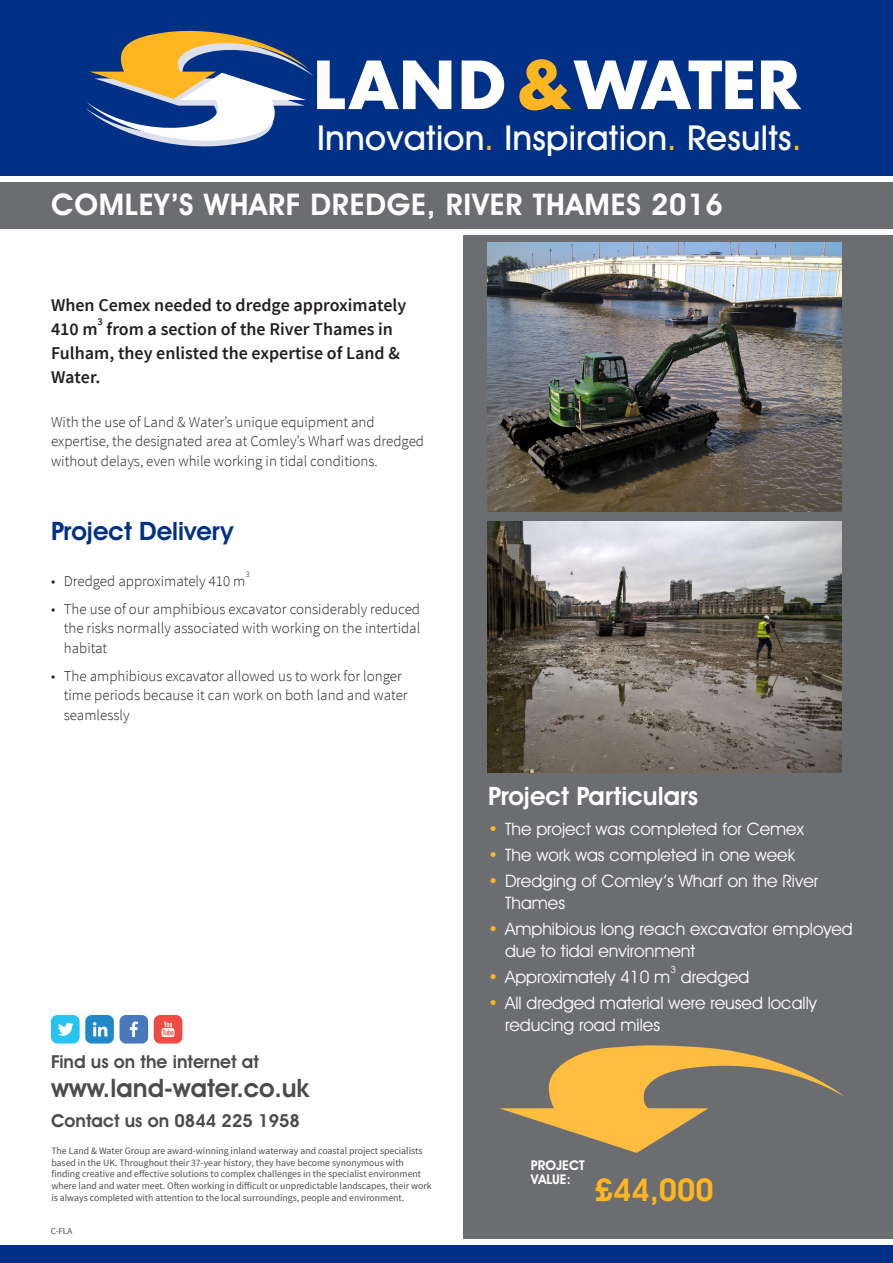
<style>
.page{position:relative;width:893px;height:1263px;background:#fff}
.page>*{position:absolute;margin:0;border:0;box-sizing:border-box;transform-origin:0 0}
.t1{font:500 34.5px "Avant Garde IT Cby BT";letter-spacing:.005em;color:#fff}
.t2{font:600 31.5px "Avant Garde IT Cby BT";color:#ffb620}
.t3{font:600 30px "Avant Garde IT Cby BT";letter-spacing:.025em;color:#fff}
.t4{font:600 25.5px "Avant Garde IT Cby BT";color:#4b4c4d}
.t5{font:600 25.5px "Avant Garde IT Cby BT";color:#fff}
.t6{font:600 25.5px "Avant Garde IT Cby BT";color:#003186}
.t7{font:600 18px/24px "Source Sans Pro";color:#231f20}
.t8{font:600 18px "Avant Garde IT Cby BT";color:#4b4c4d}
.t9{font:17.25px/21.8px "Avant Garde IT Cby BT";color:#fff}
.t10{font:300 15px/19.5px "Source Sans Pro";color:#231f20}
.t11{font:600 13.5px/13.5px "Avant Garde IT Cby BT";color:#fff}
.t12{font:600 10.5px "Source Sans Pro";color:#231f20}
.t13{font:10.05px "Avant Garde IT Cby BT";color:#fff}
.t14{font:9.75px/11.7px "Source Sans Pro";color:#4b4c4d}
.t15{font:9px "Source Sans Pro";color:#4b4c4d}
.t16{font:300 8.7px "Source Sans Pro";color:#231f20}
.s1{color:#ffb620}
</style>
<div class="page">
<div style="left:464px;top:235px;width:429px;height:1003px;background:#6c6d70"></div>
<div style="left:0;top:0;width:893px;height:176px;background:#003186"></div>
<div style="left:0;top:182px;width:893px;height:47px;background:#6c6d70"></div>
<div style="left:0;top:1245px;width:893px;height:18px;background:#003186"></div>
<svg style="left:462px;top:61px;width:42px;height:48px"></svg>
<svg style="left:519px;top:59px;width:234px;height:51px"></svg>
<svg style="left:761px;top:61px;width:40px;height:48px"></svg>
<svg style="left:86px;top:31px;width:365px;height:116px"></svg>
<svg style="left:499px;top:1045px;width:345px;height:108px"></svg>
<div style="left:120px;top:1015px;width:28px;height:28px;background:#4a78bd;border-radius:6px"></div>
<svg style="left:130px;top:1021px;width:8px;height:16px"></svg>
<div style="left:51px;top:1015px;width:29px;height:28px;background:#27c3f3;border-radius:6px"></div>
<svg style="left:58px;top:1023px;width:16px;height:13px"></svg>
<div style="left:154px;top:1015px;width:28px;height:28px;background:#ef4b44;border-radius:6px"></div>
<svg style="left:162px;top:1021px;width:13px;height:16px"></svg>
<div style="left:85px;top:1015px;width:29px;height:28px;background:#2088c9;border-radius:6px"></div>
<svg style="left:93px;top:1022px;width:14px;height:14px"></svg>
<img style="left:488px;top:243px;width:354px;height:269px">
<img style="left:488px;top:522px;width:354px;height:251px">
<h1 class="t1" style="left:317px;top:117px;width:486px">Innovation<span class="s1">.</span> Inspiration<span class="s1">.</span> Results<span class="s1">.</span></h1>
<h3 class="t3" style="left:51px;top:186px;width:673px">COMLEY’S WHARF DREDGE, RIVER THAMES 2016</h3>
<h3 class="t7" style="left:51px;top:294px;width:357px">When Cemex needed to dredge approximately<br>410 m</h3>
<p class="t12" style="left:98px;top:315px;width:7px">3</p>
<h3 class="t7" style="left:51px;top:318px;width:350px;text-indent:56px">from a section of the River Thames in<br>Fulham, they enlisted the expertise of Land &amp;<br>Water.</h3>
<h3 class="t10" style="left:51px;top:412px;width:375px">With the use of Land &amp; Water’s unique equipment and expertise, the designated area at Comley’s Wharf was dredged without delays, even while working in tidal conditions.</h3>
<h3 class="t6" style="left:51px;top:516px;width:184px">Project Delivery</h3>
<h3 class="t10" style="left:51px;top:571px;width:196px">• Dredged approximately 410 m</h3>
<p class="t16" style="left:245px;top:569px;width:6px">3</p>
<h3 class="t10" style="left:64px;top:599px;width:358px;text-align:justify;text-indent:-13px">• The use of our amphibious excavator considerably reduced the risks normally associated with working on the intertidal habitat</h3>
<h3 class="t10" style="left:64px;top:666px;width:345px;text-indent:-13px">• The amphibious excavator allowed us to work for longer time periods because it can work on both land and water seamlessly</h3>
<h3 class="t8" style="left:51px;top:1051px;width:209px">Find us on the internet at</h3>
<h3 class="t4" style="left:51px;top:1072px;width:260px">www.land-water.co.uk</h3>
<h3 class="t8" style="left:51px;top:1110px;width:251px">Contact us on 0844 225 1958</h3>
<p class="t14" style="left:51px;top:1145px;width:382px">The Land &amp; Water Group are award-winning inland waterway and coastal project specialists based in the UK. Throughout their 37-year history, they have become synonymous with finding creative and effective solutions to complex challenges in the specialist environment where land and water meet. Often working in difficult or unpredictable landscapes, their work is always completed with attention to the local surroundings, people and environment.</p>
<p class="t15" style="left:51px;top:1225px;width:23px">C-FLA</p>
<h3 class="t5" style="left:488px;top:781px;width:212px">Project Particulars</h3>
<h3 class="t9" style="left:488px;top:818px;width:317px"><span class="s1">•</span> The project was completed for Cemex</h3>
<h3 class="t9" style="left:488px;top:844px;width:308px"><span class="s1">•</span> The work was completed in one week</h3>
<h3 class="t9" style="left:505px;top:870px;width:314px;text-indent:-17px"><span class="s1">•</span> Dredging of Comley’s Wharf on the River<br>Thames</h3>
<h3 class="t9" style="left:505px;top:918px;width:349px;text-indent:-17px"><span class="s1">•</span> Amphibious long reach excavator employed due to tidal environment</h3>
<h3 class="t9" style="left:488px;top:966px;width:184px"><span class="s1">•</span> Approximately 410 m</h3>
<p class="t13" style="left:670px;top:963px;width:7px">3</p>
<h3 class="t9" style="left:681px;top:966px;width:70px">dredged</h3>
<h3 class="t9" style="left:505px;top:992px;width:313px;text-indent:-17px"><span class="s1">•</span> All dredged material were reused locally reducing road miles</h3>
<h3 class="t11" style="left:531px;top:1159px;width:55px">PROJECT<br>VALUE:</h3>
<h2 class="t2" style="left:595px;top:1170px;width:120px">£44,000</h2>
</div>
